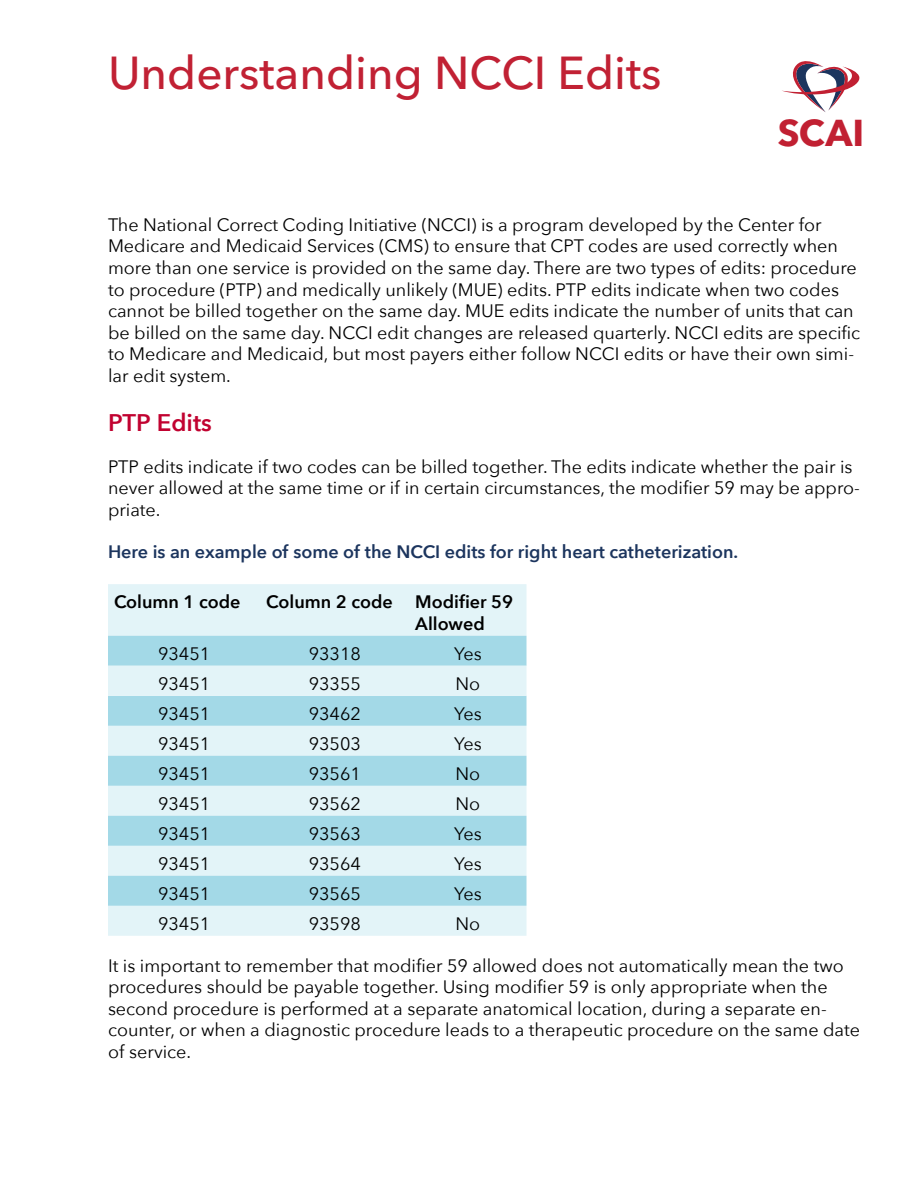
<style>
.page{position:relative;width:918px;height:1188px;background:#fff}
.page>*{position:absolute;margin:0;border:0;box-sizing:border-box;transform-origin:0 0}
.t1{font:500 45.75px "Avenir Next LT Pro";color:#c12134}
.t2{font:700 37.05px "Avenir Next";color:#c12032}
.t3{font:600 24px "Avenir Next";color:#c10230}
.t4{font:18px/21.6px "Avenir Next";color:#000}
.t5{font:600 18px "Avenir Next";color:#1c355e}
.t6{font:600 18px/21.6px "Avenir Next";color:#000}
</style>
<div class="page">
<div style="left:108px;top:584px;width:418px;height:352px;background:#e3f4f8"></div>
<svg style="left:108px;top:636px;width:418px;height:270px;background:#bbe3ed"></svg>
<div style="left:108px;top:666px;width:418px;height:30px;background:#e3f4f8"></div>
<svg style="left:782px;top:61px;width:78px;height:51px"></svg>
<h1 class="t1" style="left:108px;top:45px;width:555px">Understanding NCCI Edits</h1>
<h2 class="t2" style="left:778px;top:101px;width:88px">SCAI</h2>
<p class="t4" style="left:108px;top:213px;width:754px">The National Correct Coding Initiative (NCCI) is a program developed by the Center for Medicare and Medicaid Services (CMS) to ensure that CPT codes are used correctly when more than one service is provided on the same day. There are two types of edits: procedure to procedure (PTP) and medically unlikely (MUE) edits. PTP edits indicate when two codes cannot be billed together on the same day. MUE edits indicate the number of units that can be billed on the same day. NCCI edit changes are released quarterly. NCCI edits are specific to Medicare and Medicaid, but most payers either follow NCCI edits or have their own simi&shy;lar edit system.</p>
<h3 class="t3" style="left:108px;top:402px;width:105px">PTP Edits</h3>
<p class="t4" style="left:108px;top:455px;width:753px">PTP edits indicate if two codes can be billed together. The edits indicate whether the pair is never allowed at the same time or if in certain circumstances, the modifier 59 may be appro&shy;priate.</p>
<p class="t5" style="left:108px;top:536px;width:632px">Here is an example of some of the NCCI edits for right heart catheterization.</p>
<p class="t6" style="left:114px;top:591px;width:128px">Column 1 code</p>
<p class="t6" style="left:415px;top:591px;width:99px;text-indent:-149px">Column 2 code Modifier 59<br>Allowed</p>
<p class="t4" style="left:158px;top:642px;width:54px">93451</p>
<p class="t4" style="left:309px;top:642px;width:54px">93318</p>
<p class="t4" style="left:454px;top:642px;width:29px">Yes</p>
<p class="t4" style="left:158px;top:672px;width:54px">93451</p>
<p class="t4" style="left:309px;top:672px;width:54px">93355</p>
<p class="t4" style="left:456px;top:672px;width:26px">No</p>
<p class="t4" style="left:158px;top:702px;width:54px">93451</p>
<p class="t4" style="left:309px;top:702px;width:54px">93462</p>
<p class="t4" style="left:454px;top:702px;width:29px">Yes</p>
<p class="t4" style="left:158px;top:732px;width:54px">93451</p>
<p class="t4" style="left:309px;top:732px;width:54px">93503</p>
<p class="t4" style="left:454px;top:732px;width:29px">Yes</p>
<p class="t4" style="left:158px;top:762px;width:54px">93451</p>
<p class="t4" style="left:309px;top:762px;width:54px">93561</p>
<p class="t4" style="left:456px;top:762px;width:26px">No</p>
<p class="t4" style="left:158px;top:792px;width:54px">93451</p>
<p class="t4" style="left:309px;top:792px;width:54px">93562</p>
<p class="t4" style="left:456px;top:792px;width:26px">No</p>
<p class="t4" style="left:158px;top:822px;width:54px">93451</p>
<p class="t4" style="left:309px;top:822px;width:54px">93563</p>
<p class="t4" style="left:454px;top:822px;width:29px">Yes</p>
<p class="t4" style="left:158px;top:852px;width:54px">93451</p>
<p class="t4" style="left:309px;top:852px;width:54px">93564</p>
<p class="t4" style="left:454px;top:852px;width:29px">Yes</p>
<p class="t4" style="left:158px;top:882px;width:54px">93451</p>
<p class="t4" style="left:309px;top:882px;width:54px">93565</p>
<p class="t4" style="left:454px;top:882px;width:29px">Yes</p>
<p class="t4" style="left:158px;top:912px;width:54px">93451</p>
<p class="t4" style="left:309px;top:912px;width:54px">93598</p>
<p class="t4" style="left:456px;top:912px;width:26px">No</p>
<p class="t4" style="left:108px;top:954px;width:754px">It is important to remember that modifier 59 allowed does not automatically mean the two procedures should be payable together. Using modifier 59 is only appropriate when the second procedure is performed at a separate anatomical location, during a separate en&shy;counter, or when a diagnostic procedure leads to a therapeutic procedure on the same date of service.</p>
</div>
